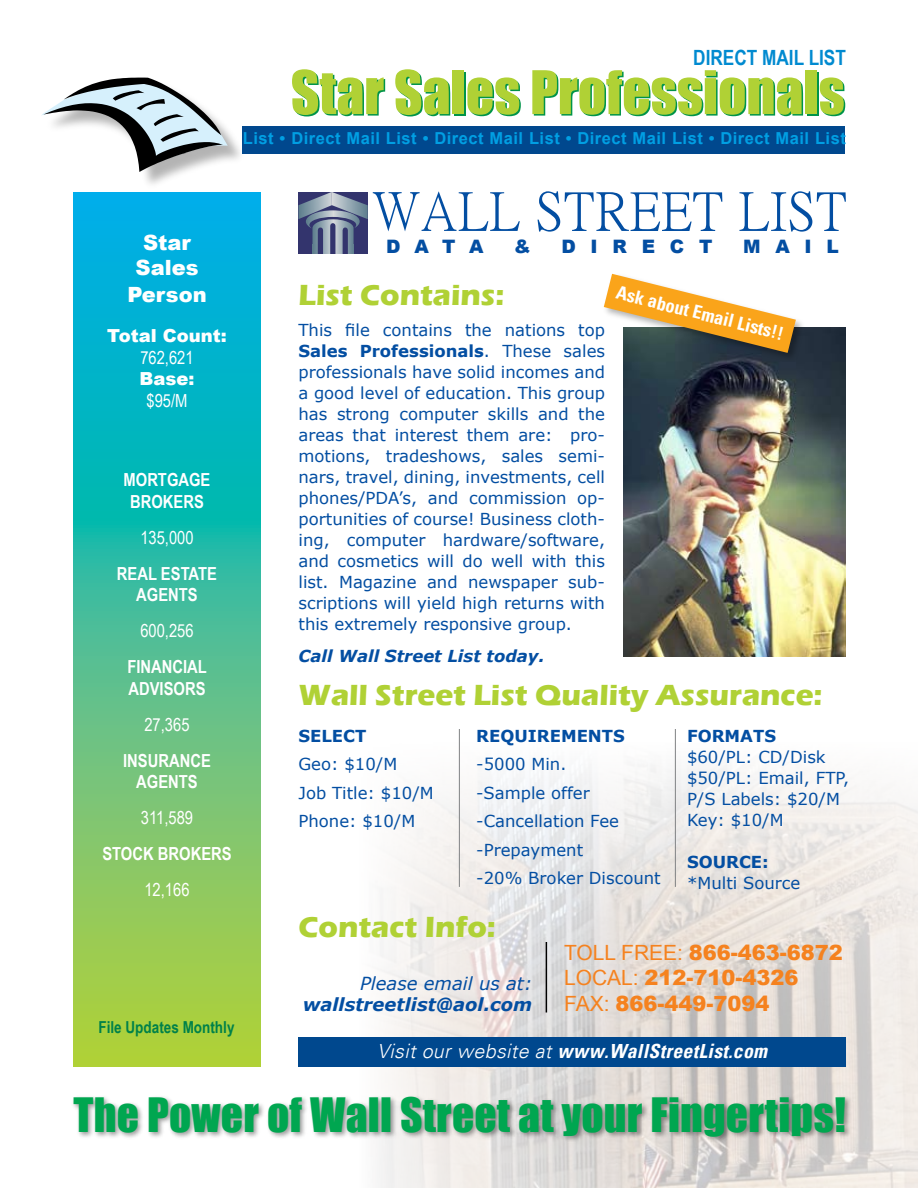
<style>
.page{position:relative;width:918px;height:1188px;background:#fff}
.page>*{position:absolute;margin:0;border:0;box-sizing:border-box;transform-origin:0 0}
.t1{font:55.5px "Impact";color:#009449}
.t2{font:53.85px "P Ming Li U";letter-spacing:.01em;color:#034ea2}
.t3{font:43.5px "Impact";letter-spacing:.005em;color:#00a650}
.t4{font:700 30px "Eras ITC";color:#b0d135}
.t5{font:900 21px/25.2px "Arial";color:#f5821f}
.t6{font:900 21px/27px "Arial";color:#fff;text-align:center}
.t7{font:700 21px "Arial Narrow";color:#008ad0}
.t8{font:italic 700 condensed 19.5px "Univers";letter-spacing:.02em;color:#fff}
.t9{font:700 condensed 18.45px "Univers";color:#fff}
.t10{font:900 18.45px "Arial";letter-spacing:.795em;color:#034ea2}
.t11{font:700 18px/21.6px "Arial Narrow";color:#fff;text-align:center}
.t12{font:18px "Arial Narrow";color:#fff}
.t13{font:italic 700 18px "Verdana";color:#034ea2}
.t14{font:italic 18px "Verdana";color:#034ea2}
.t15{font:900 18px "Arial";color:#fff}
.t16{font:16.5px/21px "Verdana";color:#034ea2}
.t17{font:700 16.5px "Arial";letter-spacing:.03em;color:#009fe3}
.t18{font:700 16.5px "Verdana";color:#034ea2}
.t19{font:italic 700 16.5px "Verdana";color:#034ea2}
.t20{font:700 16.5px "Arial Narrow";color:#008149}
.s1{font-weight:700}
.s2{font-weight:400}
.s3{font-weight:300;font-stretch:normal}
</style>
<div class="page">
<img style="left:357px;top:740px;width:561px;height:448px">
<div style="left:70px;top:1093px;width:783px;height:51px;background:#000;opacity:.4"></div>
<svg style="left:74px;top:192px;width:187px;height:874px;background:#48be95"></svg>
<hr style="left:546px;top:942px;width:1px;height:70px;background:#000">
<div style="left:298px;top:1037px;width:548px;height:29px;background:#00488e"></div>
<img style="left:624px;top:327px;width:222px;height:329px">
<svg style="left:298px;top:229px;width:70px;height:25px"></svg>
<svg style="left:298px;top:192px;width:70px;height:37px;background:#707c98"></svg>
<svg style="left:313px;top:245px;width:41px;height:9px"></svg>
<div style="left:318px;top:230px;width:5px;height:30px;background:#33346d"></div>
<div style="left:330px;top:226px;width:5px;height:36px;background:#33346d"></div>
<div style="left:343px;top:230px;width:5px;height:30px;background:#33346d"></div>
<div style="left:295px;top:254px;width:77px;height:14px;background:#fff"></div>
<div style="left:45px;top:78px;width:201px;height:113px;background:#000;opacity:.3"></div>
<svg style="left:42px;top:78px;width:186px;height:97px"></svg>
<div style="left:242px;top:126px;width:603px;height:28px;background:#00488e"></div>
<hr style="left:675px;top:729px;width:1px;height:158px;background:#808284">
<hr style="left:459px;top:729px;width:1px;height:158px;background:#808284">
<div style="left:602px;top:272px;width:205px;height:91px;background:#000;opacity:.3"></div>
<svg style="left:604px;top:274px;width:192px;height:79px"></svg>
<p class="t7" style="left:693px;top:41px;width:154px">DIRECT MAIL LIST</p>
<h1 class="t1" style="left:292px;top:51px;width:556px">Star Sales Professionals</h1>
<p class="t17" style="left:243px;top:128px;width:604px">List • Direct Mail List • Direct Mail List • Direct Mail List • Direct Mail List</p>
<h2 class="t2" style="left:373px;top:185px;width:476px">WALL STREET LIST</h2>
<p class="t6" style="left:143px;top:229px;width:49px">Star</p>
<p class="t10" style="left:386px;top:233px;width:99px">DATA</p>
<p class="t10" style="left:514px;top:233px;width:18px">&amp;</p>
<p class="t10" style="left:562px;top:233px;width:152px">DIRECT</p>
<p class="t10" style="left:743px;top:233px;width:97px">MAIL</p>
<p class="t6" style="left:127px;top:254px;width:81px">Sales<br>Person</p>
<p class="t15" style="left:107px;top:323px;width:121px">Total Count:</p>
<p class="t12" style="left:140px;top:344px;width:55px">762,621</p>
<p class="t15" style="left:140px;top:366px;width:57px">Base:</p>
<p class="t12" style="left:147px;top:387px;width:43px">$95/M</p>
<h3 class="t4" style="left:298px;top:277px;width:207px">List Contains:</h3>
<p class="t9" style="left:619px;top:281px;width:173px;rotate:14deg">Ask about Email Lists!!</p>
<p class="t16" style="left:298px;top:319px;width:308px;text-align:justify">This file contains the nations top <span class="s1">Sales Professionals</span>. These sales professionals have solid incomes and a good level of education. This group has strong computer skills and the areas that interest them are: pro&shy;motions, tradeshows, sales semi&shy;nars, travel, dining, investments, cell phones/PDA’s, and commission op&shy;portunities of course! Business cloth&shy;ing, computer hardware/software, and cosmetics will do well with this list. Magazine and newspaper sub&shy;scriptions will yield high returns with this extremely responsive group.</p>
<p class="t19" style="left:298px;top:646px;width:248px">Call Wall Street List today.</p>
<p class="t11" style="left:124px;top:468px;width:88px">MORTGAGE<br>BROKERS</p>
<p class="t12" style="left:140px;top:524px;width:55px">135,000</p>
<p class="t11" style="left:117px;top:562px;width:102px">REAL ESTATE<br>AGENTS</p>
<p class="t12" style="left:140px;top:618px;width:55px">600,256</p>
<p class="t11" style="left:127px;top:655px;width:81px;text-align:left">FINANCIAL<br>ADVISORS</p>
<p class="t12" style="left:144px;top:711px;width:47px">27,365</p>
<p class="t11" style="left:123px;top:749px;width:89px">INSURANCE<br>AGENTS</p>
<p class="t12" style="left:141px;top:805px;width:54px">311,589</p>
<p class="t11" style="left:102px;top:842px;width:131px">STOCK BROKERS</p>
<p class="t12" style="left:144px;top:877px;width:47px">12,166</p>
<h3 class="t4" style="left:298px;top:678px;width:525px">Wall Street List Quality Assurance:</h3>
<p class="t18" style="left:476px;top:725px;width:150px">REQUIREMENTS</p>
<p class="t16" style="left:476px;top:749px;width:186px;line-height:28.5px">-5000 Min.<br>-Sample offer -Cancellation Fee -Prepayment<br>-20% Broker Discount</p>
<p class="t18" style="left:687px;top:725px;width:91px">FORMATS</p>
<p class="t16" style="left:687px;top:746px;width:164px">$60/PL: CD/Disk $50/PL: Email, FTP,<br>P/S Labels: $20/M<br>Key: $10/M</p>
<p class="t18" style="left:687px;top:851px;width:83px">SOURCE:</p>
<p class="t16" style="left:687px;top:872px;width:115px">*Multi Source</p>
<p class="t18" style="left:298px;top:725px;width:69px">SELECT</p>
<p class="t16" style="left:298px;top:749px;width:137px;line-height:28.5px">Geo: $10/M<br>Job Title: $10/M<br>Phone: $10/M</p>
<p class="t20" style="left:98px;top:1014px;width:138px">File Updates Monthly</p>
<h3 class="t4" style="left:298px;top:910px;width:199px">Contact Info:</h3>
<p class="t5" style="left:564px;top:940px;width:280px"><span class="s2">TOLL FREE:</span> 866-463-6872<br><span class="s2">LOCAL:</span> 212-710-4326<br><span class="s2">FAX:</span> 866-449-7094</p>
<p class="t8" style="left:377px;top:1039px;width:392px"><span class="s3">Visit our website at</span> www.WallStreetList.com</p>
<p class="t14" style="left:360px;top:972px;width:174px">Please email us at:</p>
<p class="t13" style="left:303px;top:993px;width:231px">wallstreetlist@aol.com</p>
<h3 class="t3" style="left:74px;top:1081px;width:774px">The Power of Wall Street at your Fingertips!</h3>
</div>
